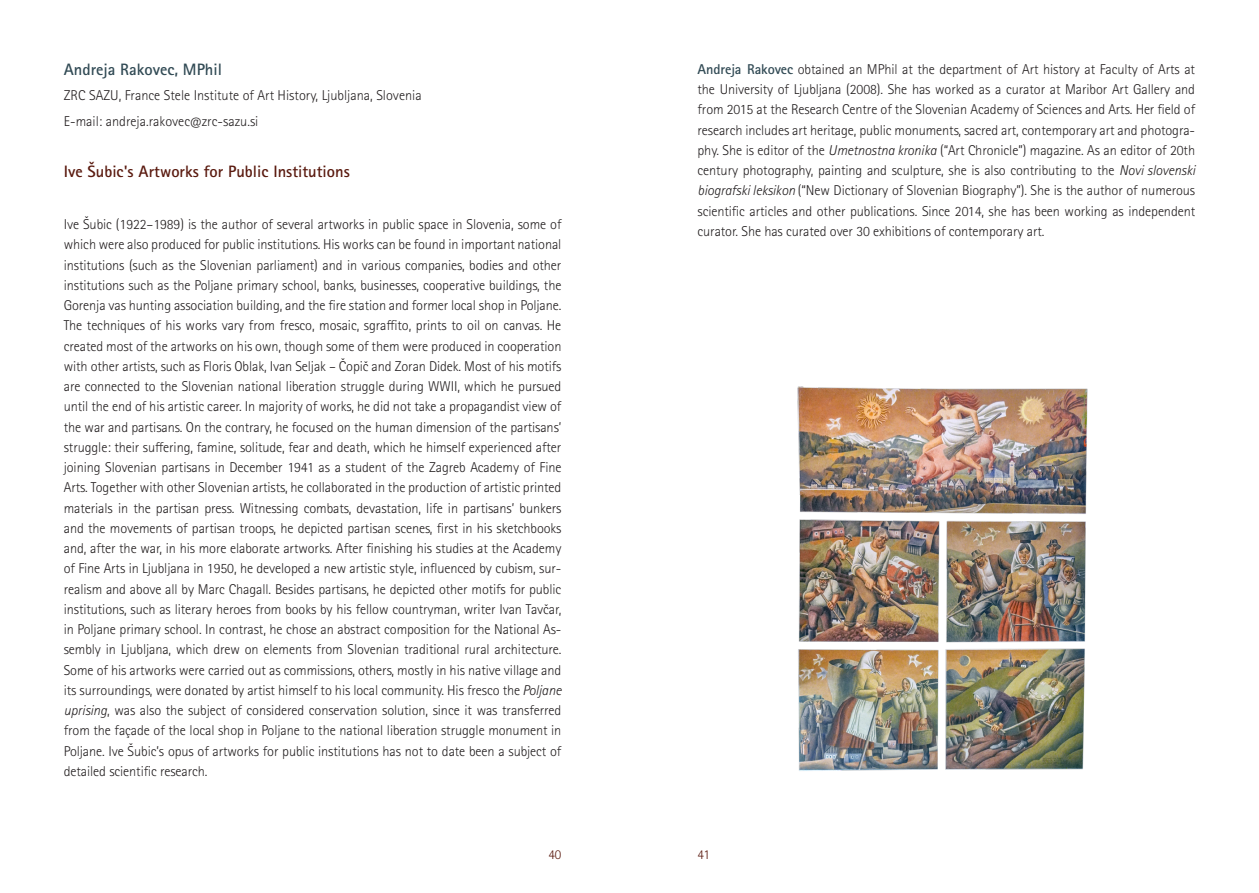
<style>
.page{position:relative;width:1259px;height:893px;background:#fff}
.page>*{position:absolute;margin:0;border:0;box-sizing:border-box;transform-origin:0 0}
.t1{font:700 16.5px "Rotis Sans Serif Pro";color:#5a1a0f}
.t2{font:700 16.5px "Rotis Sans Serif Pro";color:#324b55}
.tekstblok{font:300 14.25px/20.2px "Rotis Sans Serif Pro";letter-spacing:-.005em;color:#231f20;text-align:justify}
.t3{font:300 13.5px "Rotis Sans Serif Pro";color:#5a1a0f}
.s1{font-style:italic}
.s2{font-weight:700;color:#324b55}
</style>
<div class="page">
<img style="left:797px;top:386px;width:291px;height:385px">
<p class="t2" style="left:64px;top:59px;width:160px">Andreja Rakovec, MPhil</p>
<p class="tekstblok" style="left:64px;top:85px;width:359px">ZRC SAZU, France Stele Institute of Art History, Ljubljana, Slovenia</p>
<p class="tekstblok" style="left:64px;top:111px;width:196px">E-mail: andreja.rakovec@zrc-sazu.si</p>
<p class="t1" style="left:64px;top:161px;width:287px">Ive Šubic's Artworks for Public Institutions</p>
<p class="tekstblok" style="left:64px;top:214px;width:499px">Ive Šubic (1922–1989) is the author of several artworks in public space in Slovenia, some of which were also produced for public institutions. His works can be found in important national institutions (such as the Slovenian parliament) and in various companies, bodies and other institutions such as the Poljane primary school, banks, businesses, cooperative buildings, the Gorenja vas hunting association building, and the fire station and former local shop in Poljane.<br>The techniques of his works vary from fresco, mosaic, sgraffito, prints to oil on canvas. He created most of the artworks on his own, though some of them were produced in cooperation with other artists, such as Floris Oblak, Ivan Seljak – Čopič and Zoran Didek. Most of his motifs are connected to the Slovenian national liberation struggle during WWII, which he pursued until the end of his artistic career. In majority of works, he did not take a propagandist view of the war and partisans. On the contrary, he focused on the human dimension of the partisans’ struggle: their suffering, famine, solitude, fear and death, which he himself experienced after joining Slovenian partisans in December 1941 as a student of the Zagreb Academy of Fine Arts. Together with other Slovenian artists, he collaborated in the production of artistic printed materials in the partisan press. Witnessing combats, devastation, life in partisans’ bunkers and the movements of partisan troops, he depicted partisan scenes, first in his sketchbooks and, after the war, in his more elaborate artworks. After finishing his studies at the Academy of Fine Arts in Ljubljana in 1950, he developed a new artistic style, influenced by cubism, sur&shy;realism and above all by Marc Chagall. Besides partisans, he depicted other motifs for public institutions, such as literary heroes from books by his fellow countryman, writer Ivan Tavčar, in Poljane primary school. In contrast, he chose an abstract composition for the National As&shy;sembly in Ljubljana, which drew on elements from Slovenian traditional rural architecture.<br>Some of his artworks were carried out as commissions, others, mostly in his native village and its surroundings, were donated by artist himself to his local community. His fresco the <span class="s1">Poljane uprising</span>, was also the subject of considered conservation solution, since it was transferred from the façade of the local shop in Poljane to the national liberation struggle monument in Poljane. Ive Šubic’s opus of artworks for public institutions has not to date been a subject of detailed scientific research.</p>
<p class="tekstblok" style="left:697px;top:59px;width:499px"><span class="s2">Andreja Rakovec</span> obtained an MPhil at the department of Art history at Faculty of Arts at the University of Ljubljana (2008). She has worked as a curator at Maribor Art Gallery and from 2015 at the Research Centre of the Slovenian Academy of Sciences and Arts. Her field of research includes art heritage, public monuments, sacred art, contemporary art and photogra&shy;phy. She is editor of the <span class="s1">Umetnostna kronika</span> (“Art Chronicle”) magazine. As an editor of 20th century photography, painting and sculpture, she is also contributing to the <span class="s1">Novi slovenski biografski leksikon</span> (“New Dictionary of Slovenian Biography”). She is the author of numerous scientific articles and other publications. Since 2014, she has been working as independent curator. She has curated over 30 exhibitions of contemporary art.</p>
<p class="t3" style="left:548px;top:847px;width:14px">40</p>
<p class="t3" style="left:697px;top:847px;width:14px">41</p>
</div>
